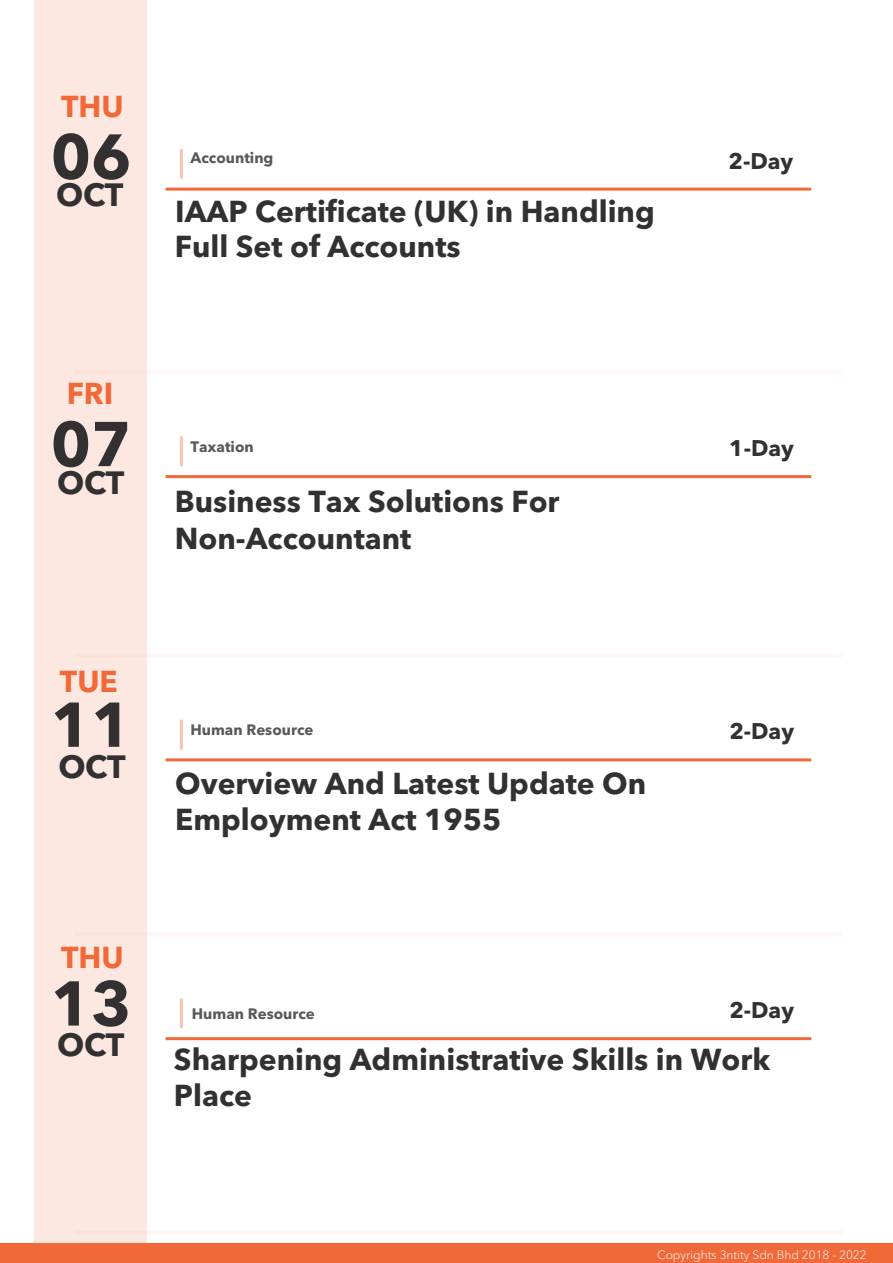
<style>
.page{position:relative;width:893px;height:1263px;background:#fff}
.page>*{position:absolute;margin:0;border:0;box-sizing:border-box;transform-origin:0 0}
.t1{font:700 62.55px "Avenir Next LT Pro";color:#323031}
.t2{font:700 31.95px "Avenir Next LT Pro";letter-spacing:-.01em;color:#323031}
.t3{font:700 30px/36px "Avenir Next LT Pro";color:#323031}
.t4{font:700 30px "Avenir Next LT Pro";color:#f16938}
.t5{font:700 22.5px "Avenir Next LT Pro";color:#323031}
.t6{font:700 15px "Avenir Next LT Pro";color:#58595b}
.t7{font:300 12px "Avenir Next LT Pro";color:#fff}
</style>
<div class="page">
<div style="left:34px;top:0;width:113px;height:1263px;background:#fce8e1"></div>
<hr style="left:166px;top:188px;width:645px;height:3px;background:#f16938">
<hr style="left:180px;top:149px;width:3px;height:30px;background:#f16938">
<div style="left:0;top:1244px;width:893px;height:19px;background:#f16938"></div>
<hr style="left:166px;top:475px;width:645px;height:3px;background:#f16938">
<hr style="left:180px;top:436px;width:3px;height:30px;background:#f16938">
<hr style="left:166px;top:758px;width:645px;height:3px;background:#f16938">
<hr style="left:180px;top:720px;width:3px;height:30px;background:#f16938">
<hr style="left:166px;top:1037px;width:645px;height:3px;background:#f16938">
<hr style="left:180px;top:998px;width:3px;height:30px;background:#f16938">
<p class="t4" style="left:61px;top:88px;width:64px">THU</p>
<p class="t2" style="left:51px;top:175px;width:82px"><sup>06</sup>OCT</p>
<p class="t6" style="left:190px;top:149px;width:85px">Accounting</p>
<p class="t3" style="left:175px;top:193px;width:482px;line-height:35.4px">IAAP Certificate (UK) in Handling<br>Full Set of Accounts</p>
<p class="t5" style="left:729px;top:147px;width:66px">2-Day</p>
<p class="t4" style="left:67px;top:376px;width:48px">FRI</p>
<p class="t2" style="left:51px;top:463px;width:82px"><sup>07</sup>OCT</p>
<p class="t6" style="left:190px;top:438px;width:65px">Taxation</p>
<p class="t3" style="left:175px;top:483px;width:386px;line-height:37px">Business Tax Solutions For<br>Non-Accountant</p>
<p class="t5" style="left:729px;top:434px;width:66px">1-Day</p>
<p class="t4" style="left:60px;top:663px;width:59px">TUE</p>
<h1 class="t1" style="left:51px;top:686px;width:82px">11</h1>
<p class="t2" style="left:58px;top:747px;width:69px">OCT</p>
<p class="t4" style="left:61px;top:938px;width:64px">THU</p>
<h1 class="t1" style="left:51px;top:965px;width:82px">13</h1>
<p class="t2" style="left:57px;top:1025px;width:69px">OCT</p>
<p class="t6" style="left:190px;top:720px;width:125px">Human Resource</p>
<p class="t3" style="left:175px;top:766px;width:473px">Overview And Latest Update On<br>Employment Act 1955</p>
<p class="t6" style="left:192px;top:1004px;width:125px">Human Resource</p>
<p class="t5" style="left:729px;top:717px;width:66px">2-Day</p>
<p class="t5" style="left:729px;top:996px;width:66px">2-Day</p>
<p class="t3" style="left:174px;top:1041px;width:598px">Sharpening Administrative Skills in Work<br>Place</p>
<p class="t7" style="left:657px;top:1245px;width:211px">Copyrights 3ntity Sdn Bhd 2018 - 2022</p>
</div>
